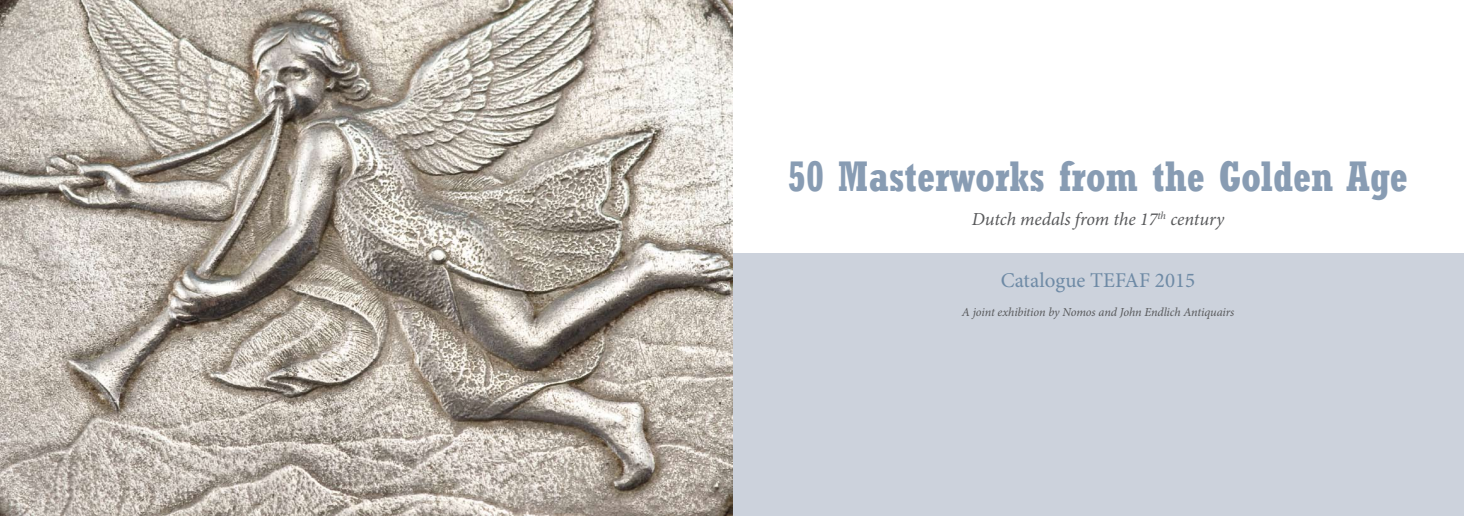
<style>
.page{position:relative;width:1464px;height:516px;background:#fff}
.page>*{position:absolute;margin:0;border:0;box-sizing:border-box;transform-origin:0 0}
.t1{font:700 condensed 42px "Rockwell";color:#889cb3}
.t2{font:21px "Minion Pro";color:#6e8aa5}
.t3{font:italic 18.38px "Minion Pro";letter-spacing:-.005em;color:#58595b}
.t4{font:italic 12.25px "Minion Pro";letter-spacing:-.01em;color:#58595b}
</style>
<div class="page">
<div style="left:732px;top:253px;width:731px;height:263px;background:#ccd2dc"></div>
<img style="left:0;top:0;width:732px;height:516px">
<h1 class="t1" style="left:788px;top:151px;width:621px">50 Masterworks from the Golden Age</h1>
<h3 class="t3" style="left:971px;top:207px;width:254px">Dutch medals from the 17<sup>th</sup> century</h3>
<h2 class="t2" style="left:1000px;top:266px;width:196px">Catalogue TEFAF 2015</h2>
<p class="t4" style="left:961px;top:304px;width:274px">A joint exhibition by Nomos and John Endlich Antiquairs</p>
</div>
